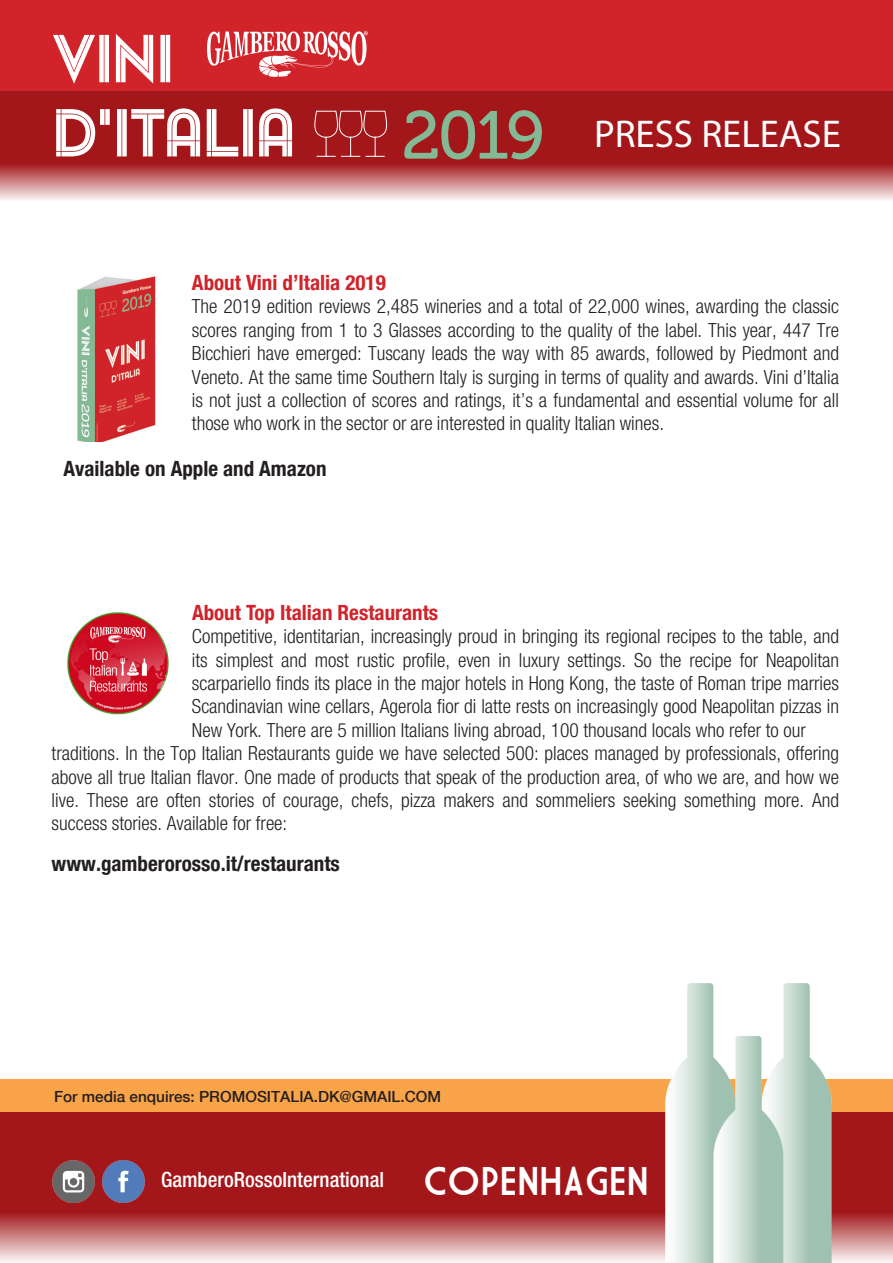
<style>
.page{position:relative;width:893px;height:1263px;background:#fff}
.page>*{position:absolute;margin:0;border:0;box-sizing:border-box;transform-origin:0 0}
.t1{font:67.5px "Museo 500";color:#84b995}
.t2{font:63.15px "Pontiac Inline";letter-spacing:-.005em;color:#fff}
.t3{font:39px "Market Deco";color:#fff}
.t4{font:38.85px "Myriad Pro";color:#fff}
.t5{font:700 condensed 21px "Helvetica Neue LT Com";color:#231f20}
.t6{font:700 condensed 21px "Helvetica Neue LT Com";color:#d1232a}
.t7{font:500 condensed 21px "Helvetica Neue LT Com";color:#fff}
.t8{font:300 condensed 19.5px/23.4px "Helvetica Neue LT Com";color:#231f20;text-align:justify}
.t9{font:500 15.3px "Helvetica Neue LT Com";color:#231f20}
</style>
<div class="page">
<img style="left:67px;top:612px;width:102px;height:103px">
<img style="left:77px;top:276px;width:79px;height:166px">
<div style="left:0;top:0;width:893px;height:116px;background:#d1232a"></div>
<svg style="left:0;top:91px;width:893px;height:109px;background:#b23d41"></svg>
<svg style="left:314px;top:31px;width:73px;height:126px"></svg>
<img style="left:207px;top:32px;width:161px;height:44px">
<div style="left:0;top:1079px;width:893px;height:35px;background:#f9a449"></div>
<svg style="left:0;top:1113px;width:893px;height:150px;background:#b23f42"></svg>
<img style="left:102px;top:1160px;width:43px;height:42px">
<img style="left:52px;top:1160px;width:43px;height:42px">
<img style="left:665px;top:983px;width:166px;height:280px">
<p class="t2" style="left:52px;top:19px;width:123px">VINI</p>
<p class="t2" style="left:52px;top:94px;width:244px">D’ITALIA</p>
<p class="t1" style="left:402px;top:98px;width:144px">2019</p>
<p class="t4" style="left:594px;top:110px;width:248px">PRESS RELEASE</p>
<p class="t6" style="left:192px;top:270px;width:195px">About Vini d’Italia 2019</p>
<p class="t8" style="left:192px;top:295px;width:649px">The 2019 edition reviews 2,485 wineries and a total of 22,000 wines, awarding the classic scores ranging from 1 to 3 Glasses according to the quality of the label. This year, 447 Tre Bicchieri have emerged: Tuscany leads the way with 85 awards, followed by Piedmont and Veneto. At the same time Southern Italy is surging in terms of quality and awards. Vini d’Italia is not just a collection of scores and ratings, it’s a fundamental and essential volume for all those who work in the sector or are interested in quality Italian wines.</p>
<p class="t5" style="left:63px;top:456px;width:265px">Available on Apple and Amazon</p>
<p class="t6" style="left:192px;top:600px;width:248px">About Top Italian Restaurants</p>
<p class="t8" style="left:192px;top:624px;width:648px">Competitive, identitarian, increasingly proud in bringing its regional recipes to the table, and its simplest and most rustic profile, even in luxury settings. So the recipe for Neapolitan scarpariello finds its place in the major hotels in Hong Kong, the taste of Roman tripe marries Scandinavian wine cellars, Agerola fior di latte rests on increasingly good Neapolitan pizzas in New York. There are 5 million Italians living abroad, 100 thousand locals who refer to our</p>
<p class="t8" style="left:52px;top:741px;width:789px">traditions. In the Top Italian Restaurants guide we have selected 500: places managed by professionals, offering above all true Italian flavor. One made of products that speak of the production area, of who we are, and how we live. These are often stories of courage, chefs, pizza makers and sommeliers seeking something more. And success stories. Available for free:</p>
<p class="t5" style="left:52px;top:851px;width:290px">www.gamberorosso.it/restaurants</p>
<p class="t9" style="left:54px;top:1087px;width:389px">For media enquires: PROMOSITALIA.DK@GMAIL.COM</p>
<p class="t7" style="left:161px;top:1167px;width:224px">GamberoRossoInternational</p>
<p class="t3" style="left:423px;top:1159px;width:227px">COPENHAGEN</p>
</div>
